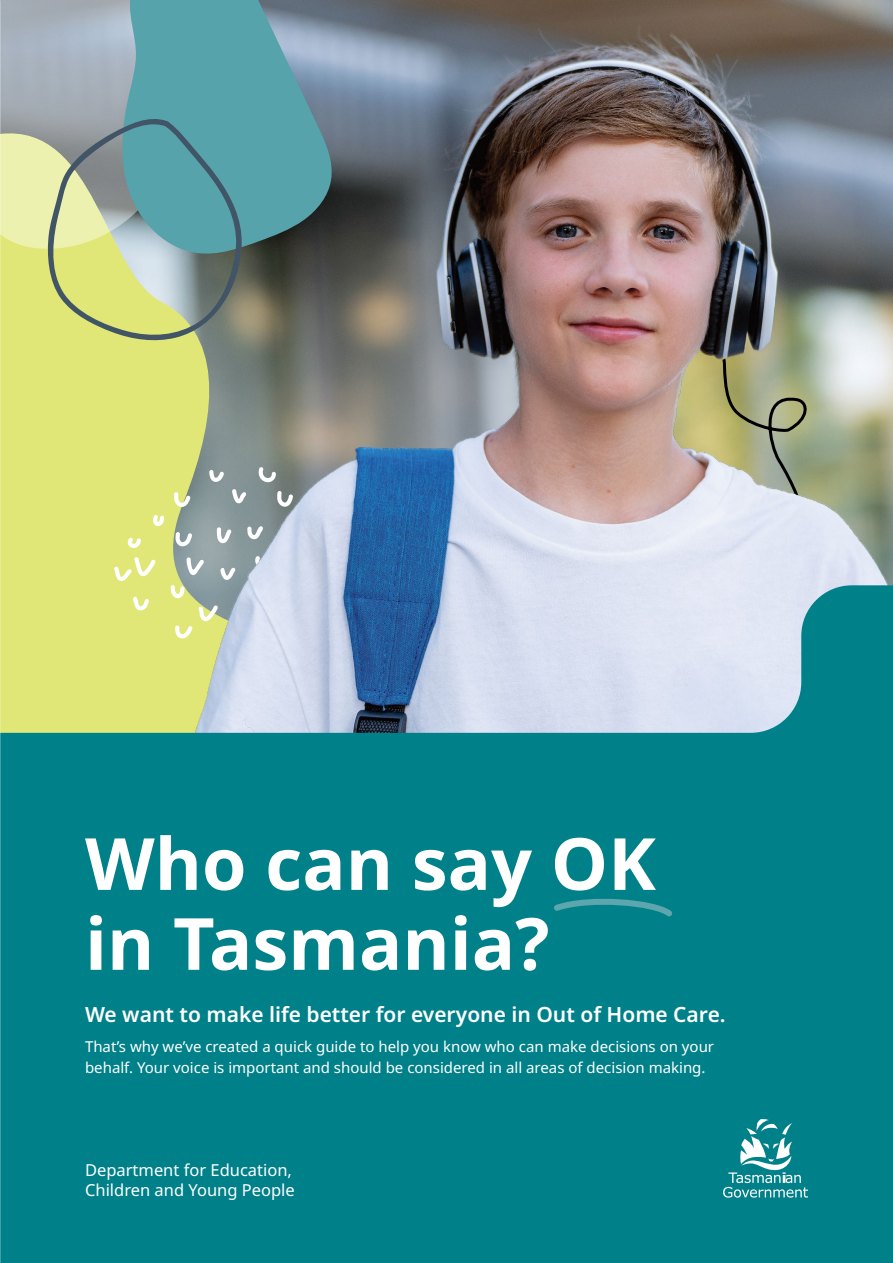
<style>
.page{position:relative;width:893px;height:1263px;background:#fff}
.page>*{position:absolute;margin:0;border:0;box-sizing:border-box;transform-origin:0 0}
.t1{font:700 72px/79.9px "Noto Sans";color:#fff}
.t2{font:600 21px "Noto Sans";color:#fff}
.t3{font:16.5px/19.8px "Noto Sans";color:#fff}
.t4{font:15px/21px "Noto Sans";color:#fff}
</style>
<div class="page">
<img style="left:334px;top:0;width:559px;height:585px">
<svg style="left:719px;top:355px;width:104px;height:230px;background:#bac0b0"></svg>
<img style="left:0;top:123px;width:663px;height:462px">
<svg style="left:128px;top:537px;width:13px;height:11px"></svg>
<svg style="left:114px;top:557px;width:42px;height:24px"></svg>
<svg style="left:153px;top:515px;width:11px;height:11px"></svg>
<svg style="left:175px;top:532px;width:17px;height:14px"></svg>
<svg style="left:217px;top:527px;width:15px;height:16px"></svg>
<svg style="left:247px;top:526px;width:16px;height:13px"></svg>
<svg style="left:284px;top:526px;width:22px;height:18px"></svg>
<svg style="left:315px;top:559px;width:17px;height:14px"></svg>
<svg style="left:287px;top:581px;width:21px;height:4px"></svg>
<svg style="left:251px;top:582px;width:17px;height:3px"></svg>
<svg style="left:255px;top:556px;width:15px;height:12px"></svg>
<svg style="left:219px;top:567px;width:17px;height:13px"></svg>
<svg style="left:187px;top:557px;width:17px;height:18px"></svg>
<svg style="left:174px;top:492px;width:17px;height:15px"></svg>
<svg style="left:232px;top:489px;width:15px;height:14px"></svg>
<svg style="left:277px;top:491px;width:16px;height:16px"></svg>
<svg style="left:258px;top:467px;width:18px;height:15px"></svg>
<svg style="left:209px;top:470px;width:15px;height:12px"></svg>
<svg style="left:0;top:0;width:119px;height:250px;background:#b8c0b6"></svg>
<div style="left:0;top:789px;width:893px;height:474px;background:#008189"></div>
<svg style="left:0;top:585px;width:893px;height:261px"></svg>
<svg style="left:723px;top:1119px;width:85px;height:78px"></svg>
<svg style="left:119px;top:0;width:215px;height:255px;background:#5d98a1"></svg>
<svg style="left:46px;top:115px;width:197px;height:228px;background:#93b096"></svg>
<svg style="left:554px;top:898px;width:119px;height:19px"></svg>
<h1 class="t1" style="left:85px;top:825px;width:572px">Who can say OK in Tasmania?</h1>
<h2 class="t2" style="left:85px;top:1003px;width:642px">We want to make life better for everyone in Out of Home Care.</h2>
<p class="t4" style="left:85px;top:1036px;width:631px">That’s why we’ve created a quick guide to help you know who can make decisions on your behalf. Your voice is important and should be considered in all areas of decision making.</p>
<p class="t3" style="left:85px;top:1160px;width:211px">Department for Education,<br>Children and Young People</p>
</div>
